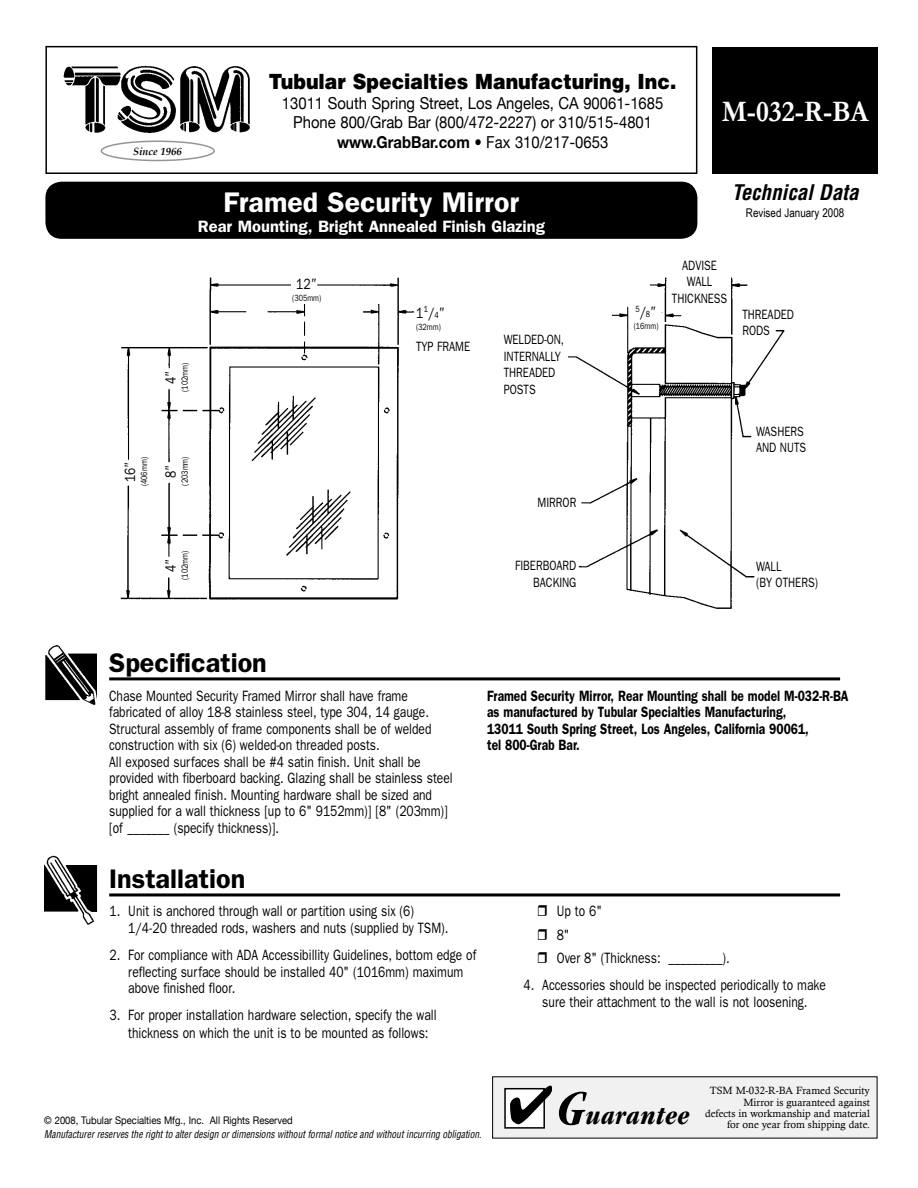
<style>
.page{position:relative;width:918px;height:1188px;background:#fff}
.page>*{position:absolute;margin:0;border:0;box-sizing:border-box;transform-origin:0 0}
.t1{font:700 30px "Garamond";color:#fff;scale:.92 1}
.t2{font:600 28.5px "Franklin Gothic";color:#fff}
.t3{font:600 27px "Franklin Gothic";color:#000}
.t4{font:italic 700 condensed 27px "Garamond";letter-spacing:.02em;color:#000}
.t5{font:900 21px "Helvetica";color:#000;scale:.9 1}
.t6{font:italic 700 condensed 21px "Helvetica";color:#000}
.t7{font:16.5px/19.8px "Helvetica Neue";color:#000;text-align:center;scale:.9 1}
.t8{font:600 16.5px "Franklin Gothic";color:#fff}
.t9{font:15px/16.5px "Franklin Gothic";color:#000;scale:.8 1}
.t10{font:600 15px/16.5px "Franklin Gothic";color:#000;scale:.8 1}
.t11{font:13.5px/16.5px "Franklin Gothic";color:#000;scale:.8 1}
.t12{font:12px "Arial Narrow";color:#000}
.t13{font:10.5px/11.2px "Calisto";color:#000;text-align:right}
.t14{font:italic condensed 10.5px "Helvetica";color:#000;scale:.9 1}
.t15{font:10.5px "Helvetica Neue";color:#000;scale:.9 1}
.t16{font:italic 700 10.5px "Palatino";color:#000}
.t17{font:9px/14.7px "Franklin Gothic";color:#000;scale:.8 1}
.s1{font-weight:700}
.s2{font-family:"Syntax"}
.s3{font-size:9px}
.s4{font-size:15px}
.s5{font-family:"Syntax";font-size:15px}
.s6{font-size:51px}
</style>
<div class="page">
<div style="left:45px;top:46px;width:652px;height:128px;border:2px solid #000"></div>
<img style="left:45px;top:645px;width:52px;height:60px">
<hr style="left:109px;top:677px;width:731px;height:3px;background:#000">
<div style="left:713px;top:47px;width:165px;height:127px;background:#000"></div>
<div style="left:45px;top:182px;width:652px;height:57px;background:#000;border-radius:16px"></div>
<img style="left:63px;top:65px;width:187px;height:68px">
<div style="left:101px;top:140px;width:114px;height:21px;border:2px solid #939598;border-radius:50%"></div>
<hr style="left:109px;top:893px;width:731px;height:3px;background:#000">
<img style="left:44px;top:856px;width:54px;height:69px">
<div style="left:493px;top:1077px;width:384px;height:61px;background:#f1f1f2"></div>
<div style="left:505px;top:1089px;width:39px;height:39px;background:#fff"></div>
<div style="left:504px;top:1088px;width:41px;height:41px;border:2px solid #000"></div>
<img style="left:120px;top:277px;width:665px;height:332px">
<p class="t16" style="left:133px;top:143px;width:50px">Since 1966</p>
<h3 class="t5" style="left:269px;top:68px;width:454px">Tubular Specialties Manufacturing, Inc.</h3>
<p class="t7" style="left:282px;top:93px;width:425px">13011 South Spring Street, Los Angeles, CA 90061-1685<br>Phone 800/Grab Bar (800/472-2227) or 310/515-4801 <span class="s1">www.GrabBar.com</span> • Fax 310/217-0653</p>
<h1 class="t1" style="left:722px;top:93px;width:161px">M-032-R-BA</h1>
<h2 class="t2" style="left:224px;top:185px;width:297px">Framed Security Mirror</h2>
<p class="t8" style="left:198px;top:216px;width:348px">Rear Mounting, Bright Annealed Finish Glazing</p>
<p class="t9" style="left:162px;top:384px;width:19px;rotate:-90deg">4<span class="s2">”</span></p>
<p class="t17" style="left:177px;top:392px;width:38px;rotate:-90deg">(102mm)</p>
<p class="t9" style="left:296px;top:275px;width:28px">12<span class="s2">”</span></p>
<p class="t17" style="left:292px;top:290px;width:38px">(305mm)</p>
<p class="t9" style="left:416px;top:304px;width:38px">1<sup>1</sup>/<span class="s3">4</span><span class="s2">”</span></p>
<p class="t17" style="left:416px;top:319px;width:32px">(32mm)</p>
<p class="t11" style="left:416px;top:338px;width:69px">TYP FRAME</p>
<p class="t11" style="left:504px;top:331px;width:77px">WELDED-ON,<br>INTERNALLY<br>THREADED<br>POSTS</p>
<h3 class="t6" style="left:732px;top:179px;width:128px">Technical Data</h3>
<p class="t12" style="left:746px;top:205px;width:100px">Revised January 2008</p>
<p class="t17" style="left:634px;top:304px;width:32px">5<span class="s4">/</span>8<span class="s5">” </span>(16mm)</p>
<p class="t11" style="left:672px;top:257px;width:71px;text-align:center">ADVISE<br>WALL<br>THICKNESS</p>
<p class="t11" style="left:742px;top:306px;width:66px">THREADED<br>RODS</p>
<p class="t9" style="left:121px;top:482px;width:28px;rotate:-90deg">16<span class="s2">”</span></p>
<p class="t17" style="left:136px;top:486px;width:38px;rotate:-90deg">(406mm)</p>
<p class="t9" style="left:162px;top:478px;width:19px;rotate:-90deg">8<span class="s2">”</span></p>
<p class="t17" style="left:177px;top:486px;width:38px;rotate:-90deg">(203mm)</p>
<p class="t11" style="left:538px;top:494px;width:50px">MIRROR</p>
<p class="t11" style="left:756px;top:423px;width:64px">WASHERS<br>AND NUTS</p>
<p class="t9" style="left:162px;top:572px;width:19px;rotate:-90deg">4<span class="s2">”</span></p>
<p class="t17" style="left:177px;top:580px;width:38px;rotate:-90deg">(102mm)</p>
<p class="t11" style="left:515px;top:557px;width:78px;text-align:right">FIBERBOARD<br>BACKING</p>
<p class="t11" style="left:756px;top:558px;width:79px">WALL<br>(BY OTHERS)</p>
<h3 class="t3" style="left:109px;top:647px;width:159px">Specification</h3>
<p class="t9" style="left:109px;top:687px;width:431px">Chase Mounted Security Framed Mirror shall have frame fabricated of alloy 18-8 stainless steel, type 304, 14 gauge.<br>Structural assembly of frame components shall be of welded construction with six (6) welded-on threaded posts.<br>All exposed surfaces shall be #4 satin finish. Unit shall be provided with fiberboard backing. Glazing shall be stainless steel bright annealed finish. Mounting hardware shall be sized and supplied for a wall thickness [up to 6" 9152mm)] [8" (203mm)] [of _______ (specify thickness)].</p>
<p class="t10" style="left:487px;top:687px;width:453px">Framed Security Mirror, Rear Mounting shall be model M-032-R-BA as manufactured by Tubular Specialties Manufacturing,<br>13011 South Spring Street, Los Angeles, California 90061,<br>tel 800-Grab Bar.</p>
<h3 class="t3" style="left:109px;top:863px;width:138px">Installation</h3>
<p class="t9" style="left:128px;top:903px;width:402px;text-indent:-19px">1. Unit is anchored through wall or partition using six (6)<br>1/4-20 threaded rods, washers and nuts (supplied by TSM).</p>
<p class="t9" style="left:128px;top:947px;width:437px;text-indent:-19px">2. For compliance with ADA Accessibillity Guidelines, bottom edge of reflecting surface should be installed 40" (1016mm) maximum above finished floor.</p>
<p class="t9" style="left:128px;top:1006px;width:387px;line-height:18px;text-indent:-19px">3. For proper installation hardware selection, specify the wall thickness on which the unit is to be mounted as follows:</p>
<p class="t9" style="left:557px;top:899px;width:218px;line-height:23.4px">Up to 6"<br>8"<br>Over 8" (Thickness: _________).</p>
<p class="t9" style="left:524px;top:977px;width:380px;text-align:center">4. Accessories should be inspected periodically to make sure their attachment to the wall is not loosening.</p>
<h3 class="t4" style="left:508px;top:1100px;width:183px">✔<span class="s6">G</span>uarantee</h3>
<p class="t13" style="left:705px;top:1085px;width:166px">TSM M-032-R-BA Framed Security<br>Mirror is guaranteed against<br>defects in workmanship and material</p>
<p class="t15" style="left:44px;top:1114px;width:278px">© 2008, Tubular Specialties Mfg., Inc. All Rights Reserved</p>
<p class="t13" style="left:727px;top:1119px;width:144px">for one year from shipping date.</p>
<p class="t14" style="left:44px;top:1128px;width:487px">Manufacturer reserves the right to alter design or dimensions without formal notice and without incurring obligation.</p>
</div>
